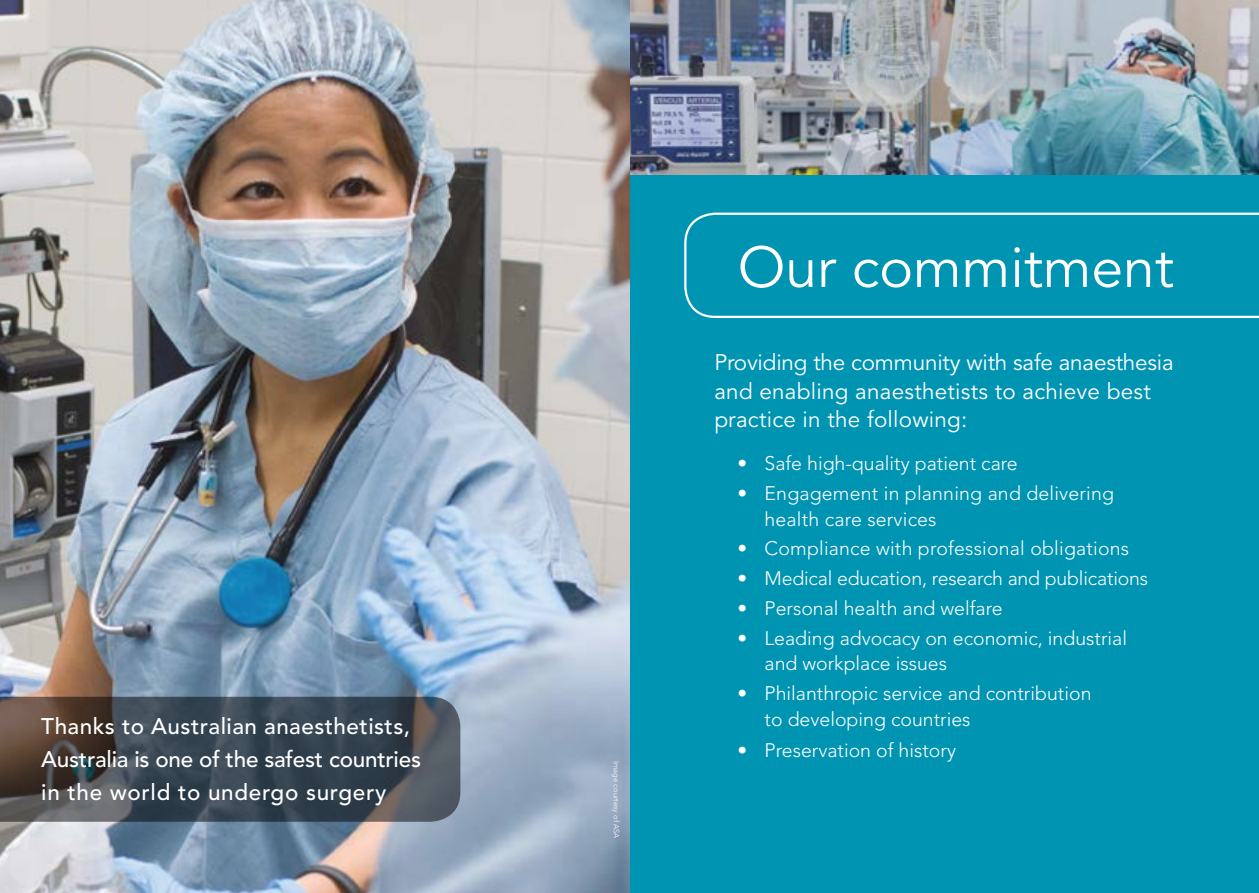
<style>
.page{position:relative;width:1259px;height:893px;background:#fff}
.page>*{position:absolute;margin:0;border:0;box-sizing:border-box;transform-origin:0 0}
.t1{font:57px "Avenir LT Std";color:#fff}
.t2{font:22.5px/28.5px "Avenir LT Std";letter-spacing:.01em;color:#fff}
.t3{font:500 22.5px/33px "Avenir LT Std";letter-spacing:.02em;color:#fff}
.t4{font:300 19.5px/25.5px "Avenir LT Std";color:#fff}
.t5{font:300 7.5px "Avenir LT Std";letter-spacing:.01em;color:#fff}
</style>
<div class="page">
<div style="left:630px;top:0;width:629px;height:893px;background:#0094b3"></div>
<img style="left:630px;top:0;width:629px;height:175px">
<img style="left:0;top:0;width:629px;height:893px">
<svg style="left:684px;top:212px;width:575px;height:106px"></svg>
<svg style="left:0;top:697px;width:460px;height:125px;background:#424950"></svg>
<p class="t3" style="left:41px;top:710px;width:381px">Thanks to Australian anaesthetists,<br>Australia is one of the safest countries in the world to undergo surgery</p>
<p class="t5" style="left:621px;top:761px;width:79px;rotate:90deg">Image courtesy of ASA</p>
<h1 class="t1" style="left:738px;top:234px;width:437px">Our commitment</h1>
<p class="t2" style="left:714px;top:349px;width:461px">Providing the community with safe anaesthesia and enabling anaesthetists to achieve best practice in the following:</p>
<p class="t4" style="left:737px;top:451px;width:282px">• Safe high-quality patient care</p>
<p class="t4" style="left:764px;top:481px;width:351px;text-indent:-27px">• Engagement in planning and delivering health care services</p>
<p class="t4" style="left:737px;top:536px;width:393px">• Compliance with professional obligations</p>
<p class="t4" style="left:737px;top:566px;width:412px">• Medical education, research and publications</p>
<p class="t4" style="left:737px;top:596px;width:267px">• Personal health and welfare</p>
<p class="t4" style="left:764px;top:625px;width:364px;text-indent:-27px">• Leading advocacy on economic, industrial and workplace issues</p>
<p class="t4" style="left:764px;top:681px;width:328px;text-indent:-27px">• Philanthropic service and contribution to developing countries</p>
<p class="t4" style="left:737px;top:737px;width:220px">• Preservation of history</p>
</div>
